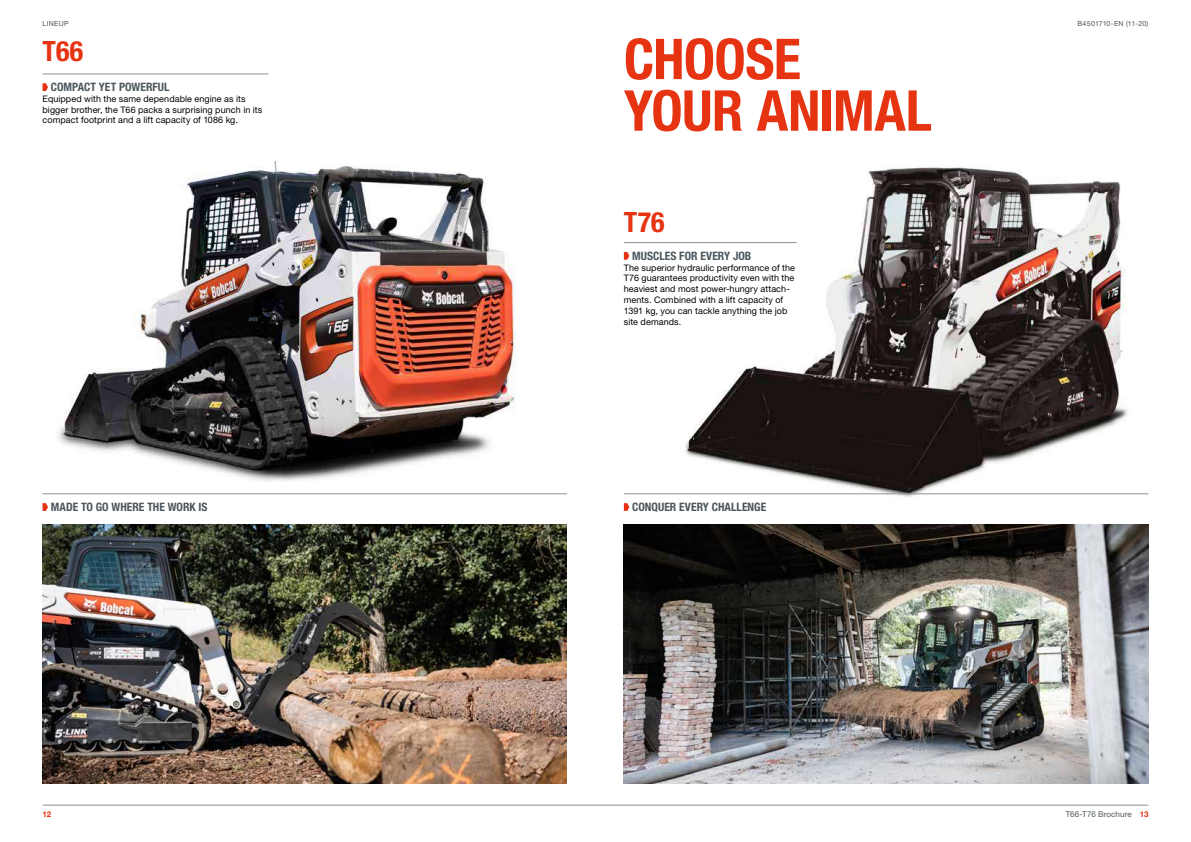
<style>
.page{position:relative;width:1191px;height:842px;background:#fff}
.page>*{position:absolute;margin:0;border:0;box-sizing:border-box;transform-origin:0 0}
.t1{font:700 condensed 56.4px/51.6px "Helvetica Neue LT Pro";letter-spacing:-.015em;color:#e63312}
.t2{font:700 condensed 28px "Helvetica Neue LT Pro";letter-spacing:.01em;color:#e63312}
.t3{font:700 condensed 11.6px "Helvetica Neue LT Pro";color:#4c565c}
.t4{font:9px/10.8px "Helvetica Neue LT Pro";letter-spacing:.01em;color:#000}
.t5{font:8px "Helvetica Neue LT Pro";letter-spacing:.015em;color:#4c565c}
.t6{font:700 8px "Helvetica Neue LT Pro";color:#e63312}
.t7{font:7px "Helvetica Neue LT Pro";letter-spacing:.035em;color:#4c565c}
.s1{font-weight:700;color:#e63312}
</style>
<div class="page">
<img style="left:58px;top:160px;width:458px;height:321px">
<img style="left:624px;top:524px;width:524px;height:259px">
<img style="left:43px;top:524px;width:524px;height:259px">
<hr style="left:43px;top:805px;width:1105px;height:1px;background:#8c9396">
<img style="left:678px;top:165px;width:470px;height:332px">
<hr style="left:43px;top:74px;width:225px;height:1px;background:#8c9396">
<svg style="left:43px;top:83px;width:5px;height:8px"></svg>
<hr style="left:624px;top:242px;width:172px;height:1px;background:#8c9396">
<svg style="left:624px;top:252px;width:5px;height:8px"></svg>
<hr style="left:624px;top:494px;width:524px;height:1px;background:#8c9396">
<svg style="left:624px;top:503px;width:5px;height:8px"></svg>
<hr style="left:43px;top:494px;width:524px;height:1px;background:#8c9396">
<svg style="left:43px;top:503px;width:5px;height:8px"></svg>
<p class="t7" style="left:43px;top:19px;width:28px">LINEUP</p>
<h2 class="t2" style="left:43px;top:34px;width:42px">T66</h2>
<p class="t3" style="left:51px;top:80px;width:120px">COMPACT YET POWERFUL</p>
<p class="t4" style="left:43px;top:93px;width:221px">Equipped with the same dependable engine as its bigger brother, the T66 packs a surprising punch in its compact footprint and a lift capacity of 1086 kg.</p>
<h1 class="t1" style="left:624px;top:34px;width:309px">CHOOSE<br>YOUR ANIMAL</h1>
<h2 class="t2" style="left:624px;top:205px;width:42px">T76</h2>
<p class="t3" style="left:632px;top:249px;width:121px">MUSCLES FOR EVERY JOB</p>
<p class="t4" style="left:624px;top:262px;width:173px">The superior hydraulic performance of the T76 guarantees productivity even with the heaviest and most power-hungry attach&shy;ments. Combined with a lift capacity of 1391 kg, you can tackle anything the job site demands.</p>
<p class="t3" style="left:51px;top:500px;width:158px">MADE TO GO WHERE THE WORK IS</p>
<p class="t3" style="left:632px;top:500px;width:136px">CONQUER EVERY CHALLENGE</p>
<p class="t7" style="left:1077px;top:19px;width:73px">B4501710-EN (11-20)</p>
<p class="t6" style="left:43px;top:809px;width:10px">12</p>
<p class="t5" style="left:1065px;top:809px;width:84px">T66-T76 Brochure <span class="s1">13</span></p>
</div>
